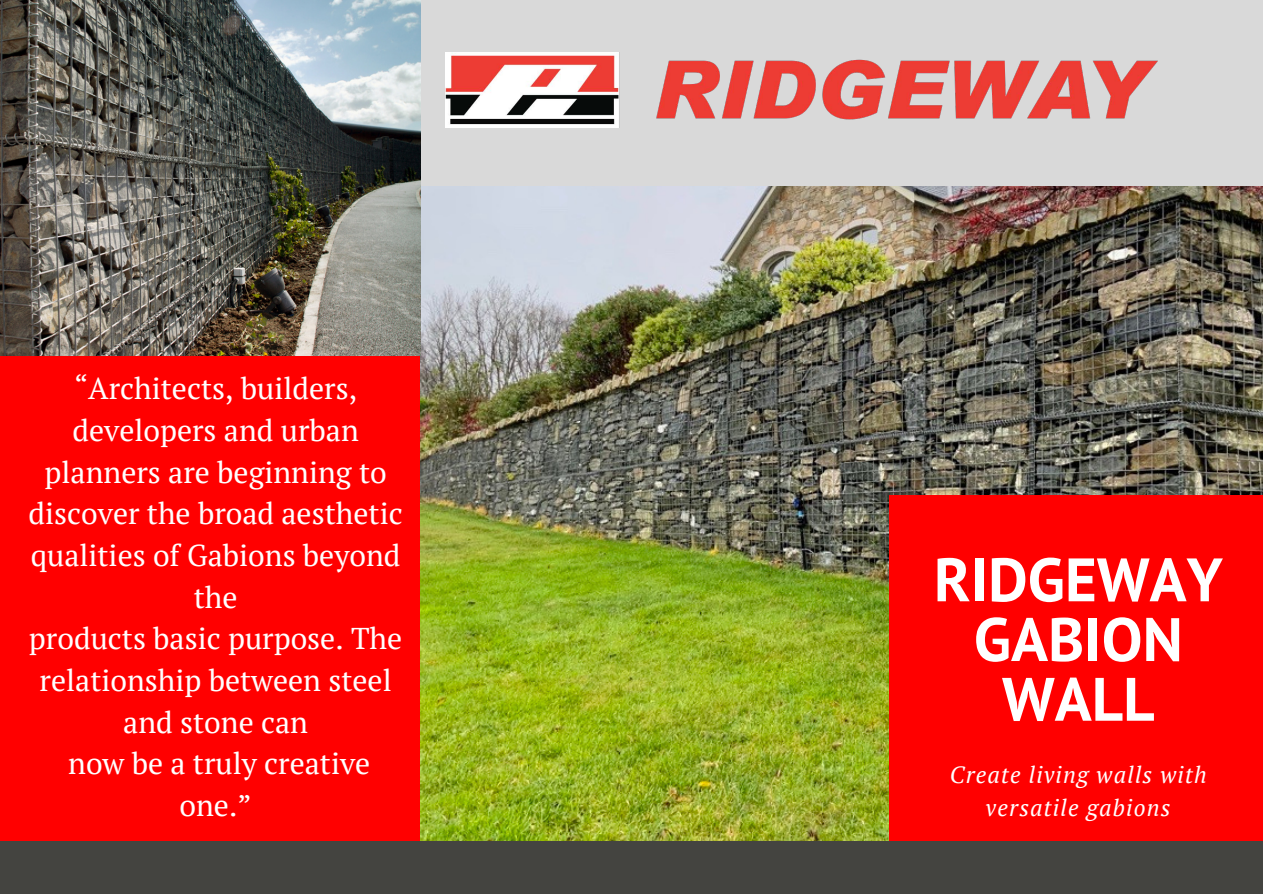
<style>
.page{position:relative;width:1263px;height:894px;background:#fff}
.page>*{position:absolute;margin:0;border:0;box-sizing:border-box;transform-origin:0 0}
.t1{font:700 61.2px/59.7px "PT Sans";color:#fff;text-align:center}
.t2{font:30px/41.5px "PT Serif";color:#fff;text-align:center}
.t3{font:italic 23.25px/33px "PT Serif";letter-spacing:.05em;color:#fff;text-align:center}
</style>
<div class="page">
<div style="left:0;top:0;width:1263px;height:893px;background:#f00"></div>
<img style="left:421px;top:186px;width:842px;height:654px">
<div style="left:889px;top:495px;width:374px;height:398px;background:#f00"></div>
<div style="left:0;top:840px;width:1263px;height:53px;background:#444440"></div>
<div style="left:421px;top:0;width:842px;height:186px;background:#d9d9d9"></div>
<img style="left:0;top:0;width:420px;height:355px">
<img style="left:446px;top:53px;width:711px;height:75px">
<p class="t2" style="left:29px;top:367px;width:376px">“Architects, builders, developers and urban planners are beginning to discover the broad aesthetic qualities of Gabions beyond the<br>products basic purpose. The relationship between steel and stone can<br>now be a truly creative one.”</p>
<h1 class="t1" style="left:934px;top:548px;width:290px">RIDGEWAY<br>GABION<br>WALL</h1>
<p class="t3" style="left:950px;top:757px;width:259px">Create living walls with versatile gabions</p>
</div>
